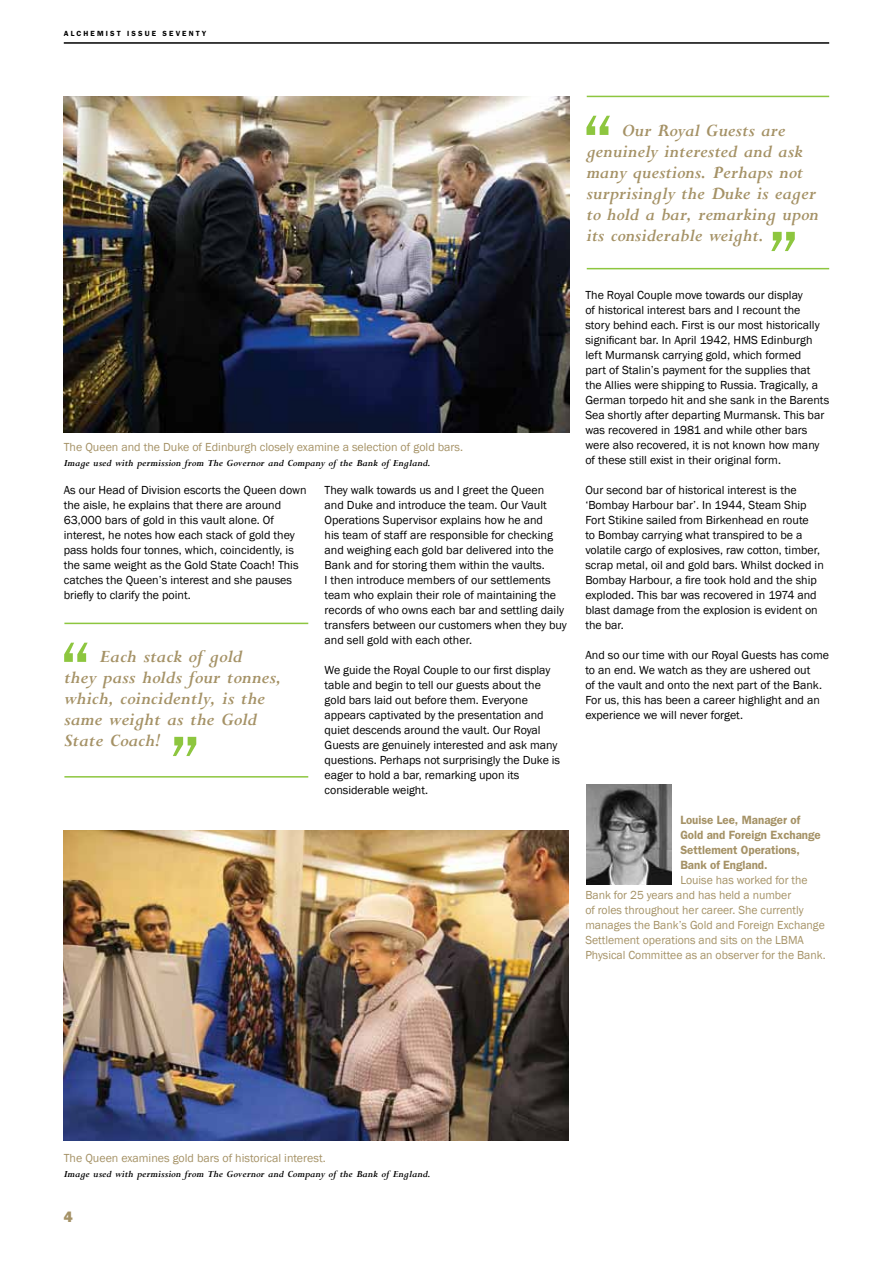
<style>
.page{position:relative;width:893px;height:1263px;background:#fff}
.page>*{position:absolute;margin:0;border:0;box-sizing:border-box;transform-origin:0 0}
.t1{font:90px "Franklin Gothic";color:#8dc63f}
.t2{font:italic 700 19.5px/21px "M Perpetua";color:#a59266}
.t3{font:800 15px "Franklin Gothic";color:#a59266}
.t4{font:12px/15px "Franklin Gothic";color:#000}
.t5{font:12px/15px "Franklin Gothic";color:#a59266}
.t6{font:600 12px/15px "Franklin Gothic";color:#a59266;scale:.96 1}
.t7{font:italic 700 10.5px "M Perpetua";color:#000}
.t8{font:600 7.5px "Franklin Gothic";letter-spacing:.28em;color:#000}
</style>
<div class="page">
<hr style="left:64px;top:42px;width:765px;height:2px;background:#000">
<img style="left:64px;top:96px;width:506px;height:337px">
<img style="left:64px;top:830px;width:504px;height:310px">
<img style="left:586px;top:784px;width:86px;height:100px">
<hr style="left:587px;top:96px;width:242px;height:1px;background:#8dc63f">
<hr style="left:587px;top:268px;width:242px;height:1px;background:#8dc63f">
<hr style="left:64px;top:623px;width:244px;height:1px;background:#8dc63f">
<hr style="left:64px;top:776px;width:244px;height:1px;background:#8dc63f">
<p class="t8" style="left:64px;top:29px;width:144px">ALCHEMIST ISSUE SEVENTY</p>
<p class="t5" style="left:64px;top:439px;width:401px">The Queen and the Duke of Edinburgh closely examine a selection of gold bars.</p>
<p class="t7" style="left:64px;top:457px;width:368px">Image used with permission from The Governor and Company of the Bank of England.</p>
<p class="t4" style="left:64px;top:483px;width:244px">As our Head of Division escorts the Queen down the aisle, he explains that there are around 63,000 bars of gold in this vault alone. Of interest, he notes how each stack of gold they pass holds four tonnes, which, coincidently, is the same weight as the Gold State Coach! This catches the Queen’s interest and she pauses briefly to clarify the point.</p>
<p class="t4" style="left:325px;top:483px;width:244px">They walk towards us and I greet the Queen<br>and Duke and introduce the team. Our Vault Operations Supervisor explains how he and<br>his team of staff are responsible for checking and weighing each gold bar delivered into the Bank and for storing them within the vaults.<br>I then introduce members of our settlements team who explain their role of maintaining the records of who owns each bar and settling daily transfers between our customers when they buy and sell gold with each other.</p>
<p class="t4" style="left:325px;top:663px;width:237px">We guide the Royal Couple to our first display table and begin to tell our guests about the gold bars laid out before them. Everyone appears captivated by the presentation and quiet descends around the vault. Our Royal Guests are genuinely interested and ask many questions. Perhaps not surprisingly the Duke is eager to hold a bar, remarking upon its considerable weight.</p>
<h1 class="t1" style="left:57px;top:617px;width:38px">“</h1>
<h2 class="t2" style="left:64px;top:646px;width:219px;text-indent:35px">Each stack of gold<br>they pass holds four tonnes, which, coincidently, is the same weight as the Gold<br>State Coach!</h2>
<h1 class="t1" style="left:203px;top:782px;width:38px;rotate:-180deg">“</h1>
<h1 class="t1" style="left:580px;top:90px;width:38px">“</h1>
<h2 class="t2" style="left:586px;top:121px;width:234px;text-indent:35px">Our Royal Guests are genuinely interested and ask many questions. Perhaps not surprisingly the Duke is eager to hold a bar, remarking upon its considerable weight.</h2>
<h1 class="t1" style="left:801px;top:277px;width:38px;rotate:-180deg">“</h1>
<p class="t4" style="left:585px;top:288px;width:245px">The Royal Couple move towards our display<br>of historical interest bars and I recount the<br>story behind each. First is our most historically significant bar. In April 1942, HMS Edinburgh left Murmansk carrying gold, which formed<br>part of Stalin’s payment for the supplies that the Allies were shipping to Russia. Tragically, a German torpedo hit and she sank in the Barents Sea shortly after departing Murmansk. This bar was recovered in 1981 and while other bars were also recovered, it is not known how many of these still exist in their original form.</p>
<p class="t4" style="left:585px;top:483px;width:240px">Our second bar of historical interest is the ‘Bombay Harbour bar’. In 1944, Steam Ship Fort Stikine sailed from Birkenhead en route<br>to Bombay carrying what transpired to be a volatile cargo of explosives, raw cotton, timber, scrap metal, oil and gold bars. Whilst docked in Bombay Harbour, a fire took hold and the ship exploded. This bar was recovered in 1974 and blast damage from the explosion is evident on the bar.</p>
<p class="t4" style="left:585px;top:648px;width:245px">And so our time with our Royal Guests has come to an end. We watch as they are ushered out<br>of the vault and onto the next part of the Bank.<br>For us, this has been a career highlight and an experience we will never forget.</p>
<p class="t6" style="left:680px;top:812px;width:148px">Louise Lee, Manager of<br>Gold and Foreign Exchange<br>Settlement Operations,<br>Bank of England.</p>
<p class="t5" style="left:585px;top:873px;width:242px;text-indent:95px">Louise has worked for the Bank for 25 years and has held a number<br>of roles throughout her career. She currently manages the Bank’s Gold and Foreign Exchange Settlement operations and sits on the LBMA Physical Committee as an observer for the Bank.</p>
<p class="t5" style="left:64px;top:1150px;width:263px">The Queen examines gold bars of historical interest.</p>
<p class="t7" style="left:64px;top:1168px;width:368px">Image used with permission from The Governor and Company of the Bank of England.</p>
<p class="t3" style="left:64px;top:1208px;width:10px">4</p>
</div>
